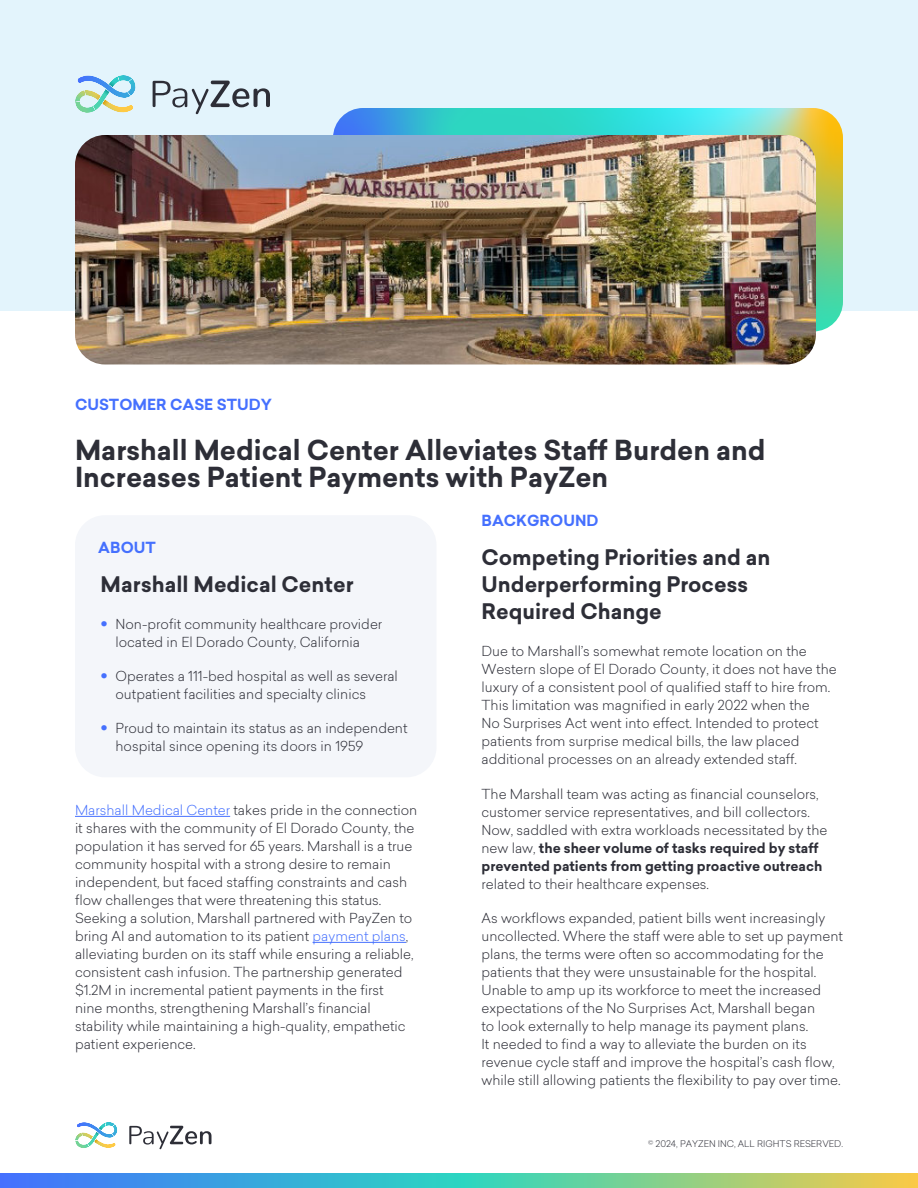
<style>
.page{position:relative;width:918px;height:1188px;background:#fff}
.page>*{position:absolute;margin:0;border:0;box-sizing:border-box;transform-origin:0 0}
.t1{font:700 27px/27px "Sailec";color:#2d2e37}
.t2{font:700 21px/27px "Sailec";color:#2d2e37}
.t3{font:700 15px "Sailec";color:#4570fe}
.t4{font:300 13.5px/18px "Sailec";color:#2d2e37}
.t5{font:300 9px "Sailec";color:#2d2e37}
.s1{font-weight:700;font-size:21px;color:#4570fe}
.s2{color:#4570fe}
.s3{font-weight:700}
</style>
<div class="page">
<svg style="left:0;top:1173px;width:918px;height:15px;background:#65b8b1"></svg>
<svg style="left:75px;top:1122px;width:42px;height:26px"></svg>
<svg style="left:129px;top:1126px;width:83px;height:23px"></svg>
<div style="left:0;top:0;width:918px;height:311px;background:#e3f4fc"></div>
<img style="left:333px;top:108px;width:510px;height:224px">
<img style="left:75px;top:135px;width:741px;height:229px">
<svg style="left:75px;top:75px;width:61px;height:38px"></svg>
<svg style="left:153px;top:81px;width:117px;height:33px"></svg>
<div style="left:75px;top:515px;width:362px;height:262px;background:#f4f6fa;border-radius:30px"></div>
<hr style="left:75px;top:816px;width:155px;height:1px;background:#4570fe">
<hr style="left:313px;top:942px;width:93px;height:1px;background:#4570fe">
<p class="t3" style="left:75px;top:397px;width:198px">CUSTOMER CASE STUDY</p>
<h1 class="t1" style="left:75px;top:439px;width:692px">Marshall Medical Center Alleviates Staff Burden and<br>Increases Patient Payments with PayZen</h1>
<p class="t3" style="left:98px;top:540px;width:59px">ABOUT</p>
<h2 class="t2" style="left:100px;top:572px;width:255px">Marshall Medical Center</h2>
<p class="t4" style="left:100px;top:615px;width:283px;text-align:center"><span class="s1">•</span> Non-profit community healthcare provider located in El Dorado County, California</p>
<p class="t4" style="left:116px;top:667px;width:284px;text-indent:-15px"><span class="s1">•</span> Operates a 111-bed hospital as well as several outpatient facilities and specialty clinics</p>
<p class="t4" style="left:116px;top:719px;width:294px;text-indent:-15px"><span class="s1">•</span> Proud to maintain its status as an independent hospital since opening its doors in 1959</p>
<p class="t4" style="left:75px;top:801px;width:344px"><span class="s2">Marshall Medical Center</span> takes pride in the connection it shares with the community of El Dorado County, the population it has served for 65 years. Marshall is a true community hospital with a strong desire to remain independent, but faced staffing constraints and cash flow challenges that were threatening this status.<br>Seeking a solution, Marshall partnered with PayZen to bring AI and automation to its patient <span class="s2">payment plans</span>, alleviating burden on its staff while ensuring a reliable, consistent cash infusion. The partnership generated $1.2M in incremental patient payments in the first<br>nine months, strengthening Marshall’s financial stability while maintaining a high-quality, empathetic patient experience.</p>
<p class="t3" style="left:482px;top:513px;width:119px">BACKGROUND</p>
<h2 class="t2" style="left:482px;top:545px;width:290px">Competing Priorities and an<br>Underperforming Process<br>Required Change</h2>
<p class="t4" style="left:482px;top:642px;width:357px">Due to Marshall’s somewhat remote location on the Western slope of El Dorado County, it does not have the luxury of a consistent pool of qualified staff to hire from.<br>This limitation was magnified in early 2022 when the<br>No Surprises Act went into effect. Intended to protect patients from surprise medical bills, the law placed additional processes on an already extended staff.</p>
<p class="t4" style="left:482px;top:784px;width:347px">The Marshall team was acting as financial counselors, customer service representatives, and bill collectors.<br>Now, saddled with extra workloads necessitated by the new law, <span class="s3">the sheer volume of tasks required by staff prevented patients from getting proactive outreach</span></p>
<p class="t4" style="left:482px;top:874px;width:229px">related to their healthcare expenses.</p>
<p class="t4" style="left:482px;top:908px;width:363px">As workflows expanded, patient bills went increasingly uncollected. Where the staff were able to set up payment plans, the terms were often so accommodating for the patients that they were unsustainable for the hospital.<br>Unable to amp up its workforce to meet the increased expectations of the No Surprises Act, Marshall began<br>to look externally to help manage its payment plans.<br>It needed to find a way to alleviate the burden on its revenue cycle staff and improve the hospital’s cash flow, while still allowing patients the flexibility to pay over time.</p>
<p class="t5" style="left:648px;top:1140px;width:196px">© 2024, PAYZEN INC, ALL RIGHTS RESERVED.</p>
</div>
